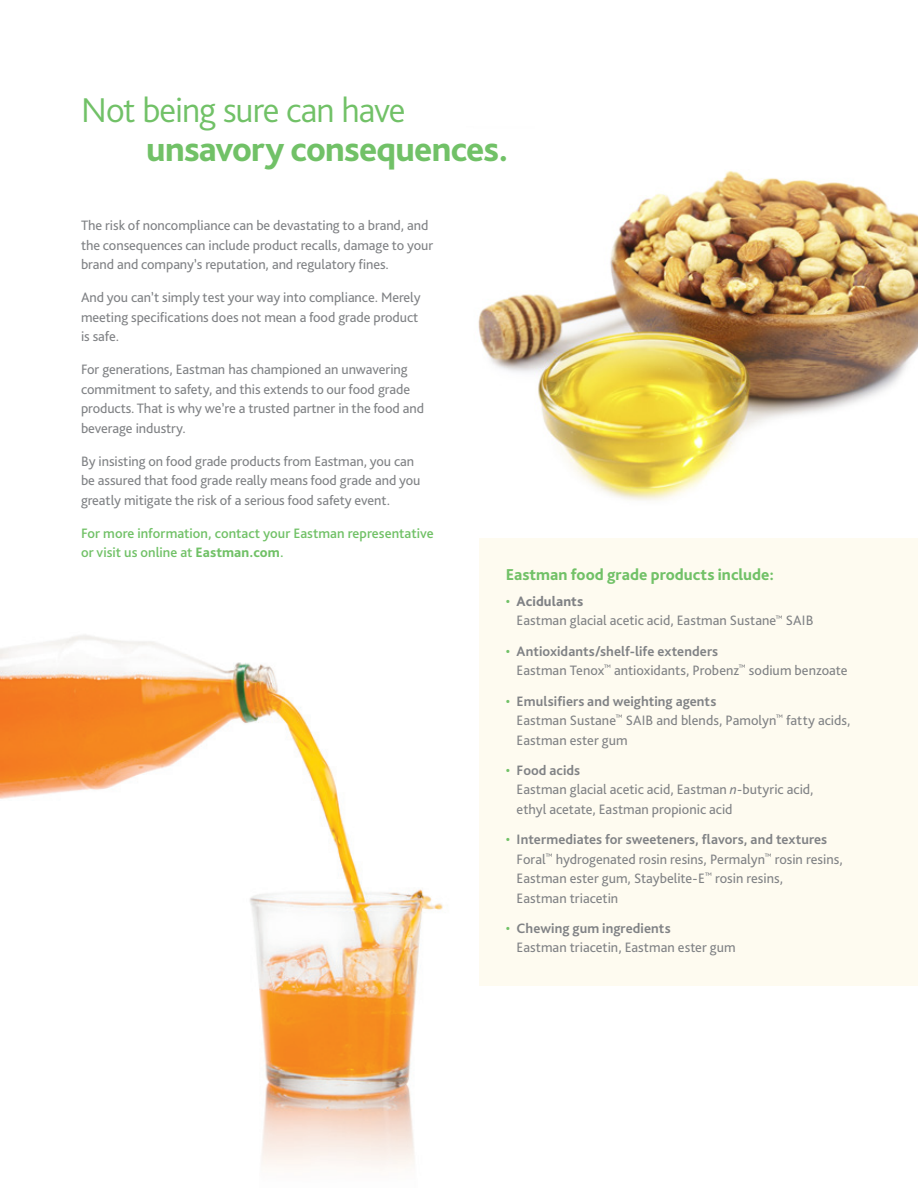
<style>
.page{position:relative;width:918px;height:1188px;background:#fff}
.page>*{position:absolute;margin:0;border:0;box-sizing:border-box;transform-origin:0 0}
.Page_Heads{font:800 36px/39px "Bliss Pro";letter-spacing:-.02em;color:#71c167}
.Page_Heads-2{font:800 16.5px "Bliss Pro";color:#71c167}
.Body_Copy{font:14.25px/19.5px "Bliss Pro";letter-spacing:-.005em;color:#808285}
.Body_Copy-2{font:700 14.25px "Bliss Pro";letter-spacing:.005em;color:#808285}
.Body_Copy-3{font:500 14.25px/19.5px "Bliss Pro";letter-spacing:.005em;color:#71c167}
.Body_Copy-4{font:800 14.25px "Bliss Pro";letter-spacing:.005em;color:#808285}
.s1{font-weight:300}
.s2{font-weight:800}
.s3{font-weight:400;color:#71c167}
.s4{font-style:italic}
.s5{color:#71c167}
.s6{font-weight:700}
</style>
<div class="page">
<img style="left:0;top:635px;width:443px;height:533px">
<img style="left:478px;top:170px;width:440px;height:331px">
<div style="left:479px;top:539px;width:439px;height:447px;background:#fefbf0"></div>
<p class="Page_Heads" style="left:146px;top:90px;width:364px;text-indent:-65px"><span class="s1">Not being sure can have </span>unsavory consequences.</p>
<p class="Body_Copy" style="left:81px;top:215px;width:354px">The risk of noncompliance can be devastating to a brand, and the consequences can include product recalls, damage to your brand and company’s reputation, and regulatory fines.</p>
<p class="Body_Copy" style="left:81px;top:287px;width:341px">And you can’t simply test your way into compliance. Merely meeting specifications does not mean a food grade product is safe.</p>
<p class="Body_Copy" style="left:81px;top:359px;width:345px">For generations, Eastman has championed an unwavering commitment to safety, and this extends to our food grade products. That is why we’re a trusted partner in the food and beverage industry.</p>
<p class="Body_Copy" style="left:81px;top:451px;width:341px">By insisting on food grade products from Eastman, you can be assured that food grade really means food grade and you greatly mitigate the risk of a serious food safety event.</p>
<p class="Body_Copy-3" style="left:81px;top:523px;width:354px">For more information, contact your Eastman representative or visit us online at <span class="s2">Eastman.com</span>.</p>
<p class="Page_Heads-2" style="left:506px;top:564px;width:270px">Eastman food grade products include:</p>
<p class="Body_Copy-4" style="left:506px;top:592px;width:79px"><span class="s3">•</span> Acidulants</p>
<p class="Body_Copy" style="left:517px;top:611px;width:298px">Eastman glacial acetic acid, Eastman Sustane<sup>™</sup> SAIB</p>
<p class="Body_Copy-2" style="left:506px;top:642px;width:214px"><span class="s3">•</span> Antioxidants/shelf-life extenders</p>
<p class="Body_Copy" style="left:517px;top:660px;width:332px">Eastman Tenox<sup>™</sup> antioxidants, Probenz<sup>™</sup> sodium benzoate</p>
<p class="Body_Copy-2" style="left:506px;top:692px;width:212px"><span class="s3">•</span> Emulsifiers and weighting agents</p>
<p class="Body_Copy" style="left:517px;top:710px;width:335px">Eastman Sustane<sup>™</sup> SAIB and blends, Pamolyn<sup>™</sup> fatty acids,<br>Eastman ester gum</p>
<p class="Body_Copy-2" style="left:506px;top:761px;width:76px"><span class="s3">•</span> Food acids</p>
<p class="Body_Copy" style="left:517px;top:780px;width:298px">Eastman glacial acetic acid, Eastman <span class="s4">n</span>-butyric acid, ethyl acetate, Eastman propionic acid</p>
<p class="Body_Copy-2" style="left:506px;top:831px;width:323px"><span class="s3">•</span> Intermediates for sweeteners, flavors, and textures</p>
<p class="Body_Copy" style="left:517px;top:849px;width:328px">Foral<sup>™</sup> hydrogenated rosin resins, Permalyn<sup>™</sup> rosin resins,<br>Eastman ester gum, Staybelite-E<sup>™</sup> rosin resins,<br>Eastman triacetin</p>
<p class="Body_Copy" style="left:517px;top:918px;width:221px;text-indent:-11px"><span class="s5">•</span> <span class="s6">Chewing gum ingredients<br></span>Eastman triacetin, Eastman ester gum</p>
</div>
